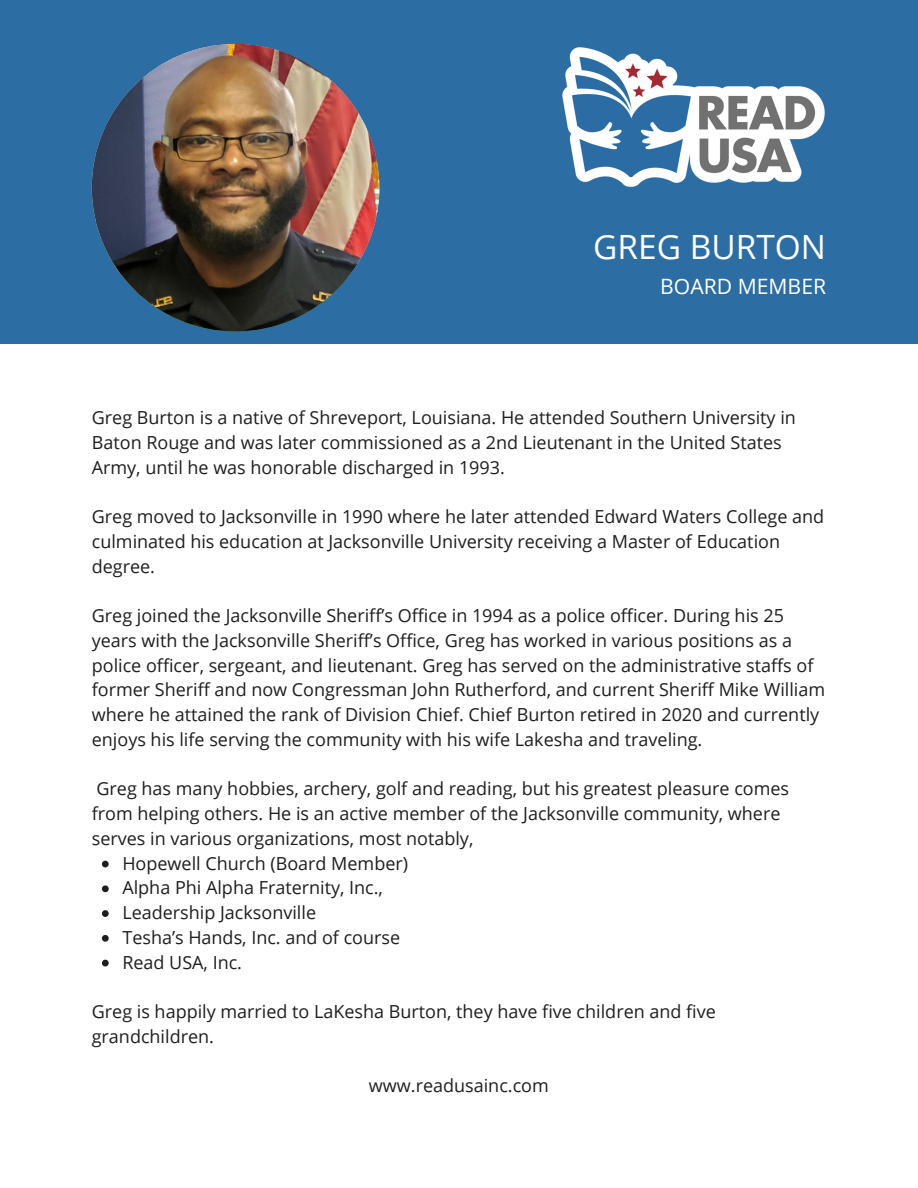
<style>
.page{position:relative;width:918px;height:1188px;background:#fff}
.page>*{position:absolute;margin:0;border:0;box-sizing:border-box;transform-origin:0 0}
.t1{font:33.45px "Open Sans";color:#fff}
.t2{font:21.15px "Open Sans";color:#fff}
.t3{font:18px/24.8px "Open Sans";color:#1e1e1e}
</style>
<div class="page">
<div style="left:0;top:0;width:918px;height:344px;background:#2c6da4"></div>
<img style="left:562px;top:47px;width:263px;height:140px">
<svg style="left:102px;top:861px;width:7px;height:6px"></svg>
<svg style="left:102px;top:885px;width:7px;height:7px"></svg>
<svg style="left:102px;top:910px;width:7px;height:7px"></svg>
<svg style="left:102px;top:935px;width:7px;height:7px"></svg>
<svg style="left:102px;top:960px;width:7px;height:6px"></svg>
<img style="left:92px;top:44px;width:287px;height:287px;border-radius:50%">
<h1 class="t1" style="left:593px;top:223px;width:235px">GREG BURTON</h1>
<p class="t2" style="left:660px;top:271px;width:168px">BOARD MEMBER</p>
<p class="t3" style="left:92px;top:405px;width:706px">Greg Burton is a native of Shreveport, Louisiana. He attended Southern University in<br>Baton Rouge and was later commissioned as a 2nd Lieutenant in the United States<br>Army, until he was honorable discharged in 1993.</p>
<p class="t3" style="left:92px;top:504px;width:734px">Greg moved to Jacksonville in 1990 where he later attended Edward Waters College and culminated his education at Jacksonville University receiving a Master of Education degree.</p>
<p class="t3" style="left:92px;top:603px;width:735px">Greg joined the Jacksonville Sheriff’s Office in 1994 as a police officer. During his 25 years with the Jacksonville Sheriff’s Office, Greg has worked in various positions as a police officer, sergeant, and lieutenant. Greg has served on the administrative staffs of former Sheriff and now Congressman John Rutherford, and current Sheriff Mike William where he attained the rank of Division Chief. Chief Burton retired in 2020 and currently enjoys his life serving the community with his wife Lakesha and traveling.</p>
<p class="t3" style="left:92px;top:776px;width:699px">Greg has many hobbies, archery, golf and reading, but his greatest pleasure comes from helping others. He is an active member of the Jacksonville community, where serves in various organizations, most notably,</p>
<p class="t3" style="left:122px;top:850px;width:287px">Hopewell Church (Board Member)<br>Alpha Phi Alpha Fraternity, Inc.,<br>Leadership Jacksonville<br>Tesha’s Hands, Inc. and of course<br>Read USA, Inc.</p>
<p class="t3" style="left:92px;top:999px;width:626px">Greg is happily married to LaKesha Burton, they have five children and five grandchildren.</p>
<p class="t3" style="left:369px;top:1073px;width:181px">www.readusainc.com</p>
</div>
